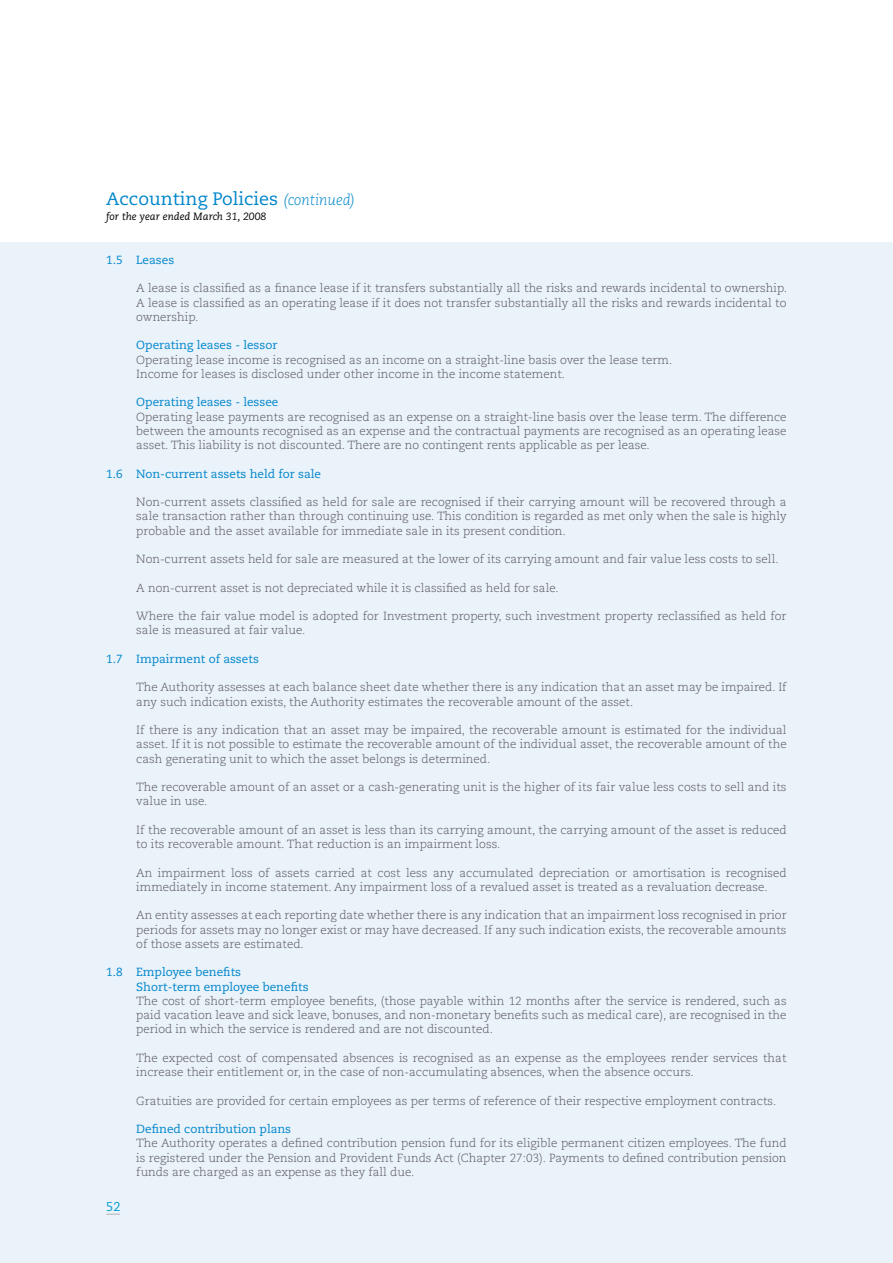
<style>
.page{position:relative;width:893px;height:1263px;background:#fff}
.page>*{position:absolute;margin:0;border:0;box-sizing:border-box;transform-origin:0 0}
.t1{font:18px "Caecilia";color:#0086cb}
.t2{font:12.75px "Caecilia";color:#009bd4}
.t3{font:300 11.7px/14.2px "Caecilia";color:#58585a;text-align:justify}
.t4{font:11.7px/14.2px "Caecilia";color:#0086cb}
.t5{font:italic 10.5px "Caecilia";color:#000}
.s1{font-weight:300;font-style:italic;font-size:15px}
</style>
<div class="page">
<div style="left:0;top:242px;width:893px;height:1021px;background:#eaf2fa"></div>
<svg style="left:106px;top:1213px;width:14px;height:2px"></svg>
<h1 class="t1" style="left:106px;top:188px;width:251px">Accounting Policies <span class="s1">(continued)</span></h1>
<p class="t5" style="left:106px;top:210px;width:162px">for the year ended March 31, 2008</p>
<p class="t4" style="left:106px;top:253px;width:69px">1.5 Leases</p>
<p class="t3" style="left:136px;top:281px;width:652px">A lease is classified as a finance lease if it transfers substantially all the risks and rewards incidental to ownership.<br>A lease is classified as an operating lease if it does not transfer substantially all the risks and rewards incidental to ownership.</p>
<p class="t4" style="left:136px;top:338px;width:143px">Operating leases - lessor</p>
<p class="t3" style="left:136px;top:353px;width:537px">Operating lease income is recognised as an income on a straight-line basis over the lease term.<br>Income for leases is disclosed under other income in the income statement.</p>
<p class="t4" style="left:136px;top:395px;width:144px">Operating leases - lessee</p>
<p class="t3" style="left:136px;top:410px;width:652px">Operating lease payments are recognised as an expense on a straight-line basis over the lease term. The difference between the amounts recognised as an expense and the contractual payments are recognised as an operating lease asset. This liability is not discounted. There are no contingent rents applicable as per lease.</p>
<p class="t4" style="left:106px;top:466px;width:216px">1.6 Non-current assets held for sale</p>
<p class="t3" style="left:136px;top:495px;width:652px">Non-current assets classified as held for sale are recognised if their carrying amount will be recovered through a sale transaction rather than through continuing use. This condition is regarded as met only when the sale is highly probable and the asset available for immediate sale in its present condition.</p>
<p class="t3" style="left:136px;top:552px;width:644px">Non-current assets held for sale are measured at the lower of its carrying amount and fair value less costs to sell.</p>
<p class="t3" style="left:136px;top:581px;width:424px">A non-current asset is not depreciated while it is classified as held for sale.</p>
<p class="t3" style="left:136px;top:609px;width:652px">Where the fair value model is adopted for Investment property, such investment property reclassified as held for sale is measured at fair value.</p>
<p class="t4" style="left:106px;top:652px;width:154px">1.7 Impairment of assets</p>
<p class="t3" style="left:136px;top:680px;width:652px">The Authority assesses at each balance sheet date whether there is any indication that an asset may be impaired. If any such indication exists, the Authority estimates the recoverable amount of the asset.</p>
<p class="t3" style="left:136px;top:723px;width:652px">If there is any indication that an asset may be impaired, the recoverable amount is estimated for the individual asset. If it is not possible to estimate the recoverable amount of the individual asset, the recoverable amount of the cash generating unit to which the asset belongs is determined.</p>
<p class="t3" style="left:136px;top:780px;width:652px">The recoverable amount of an asset or a cash-generating unit is the higher of its fair value less costs to sell and its value in use.</p>
<p class="t3" style="left:136px;top:823px;width:652px">If the recoverable amount of an asset is less than its carrying amount, the carrying amount of the asset is reduced to its recoverable amount. That reduction is an impairment loss.</p>
<p class="t3" style="left:136px;top:866px;width:652px">An impairment loss of assets carried at cost less any accumulated depreciation or amortisation is recognised immediately in income statement. Any impairment loss of a revalued asset is treated as a revaluation decrease.</p>
<p class="t3" style="left:136px;top:908px;width:652px">An entity assesses at each reporting date whether there is any indication that an impairment loss recognised in prior periods for assets may no longer exist or may have decreased. If any such indication exists, the recoverable amounts of those assets are estimated.</p>
<p class="t4" style="left:136px;top:965px;width:174px;text-indent:-30px">1.8 Employee benefits<br>Short-term employee benefits</p>
<p class="t3" style="left:136px;top:994px;width:652px">The cost of short-term employee benefits, (those payable within 12 months after the service is rendered, such as paid vacation leave and sick leave, bonuses, and non-monetary benefits such as medical care), are recognised in the period in which the service is rendered and are not discounted.</p>
<p class="t3" style="left:136px;top:1051px;width:652px">The expected cost of compensated absences is recognised as an expense as the employees render services that increase their entitlement or, in the case of non-accumulating absences, when the absence occurs.</p>
<p class="t3" style="left:136px;top:1094px;width:641px">Gratuities are provided for certain employees as per terms of reference of their respective employment contracts.</p>
<p class="t4" style="left:136px;top:1122px;width:156px">Defined contribution plans</p>
<p class="t3" style="left:136px;top:1136px;width:652px">The Authority operates a defined contribution pension fund for its eligible permanent citizen employees. The fund is registered under the Pension and Provident Funds Act (Chapter 27:03). Payments to defined contribution pension funds are charged as an expense as they fall due.</p>
<p class="t2" style="left:106px;top:1199px;width:16px">52</p>
</div>
